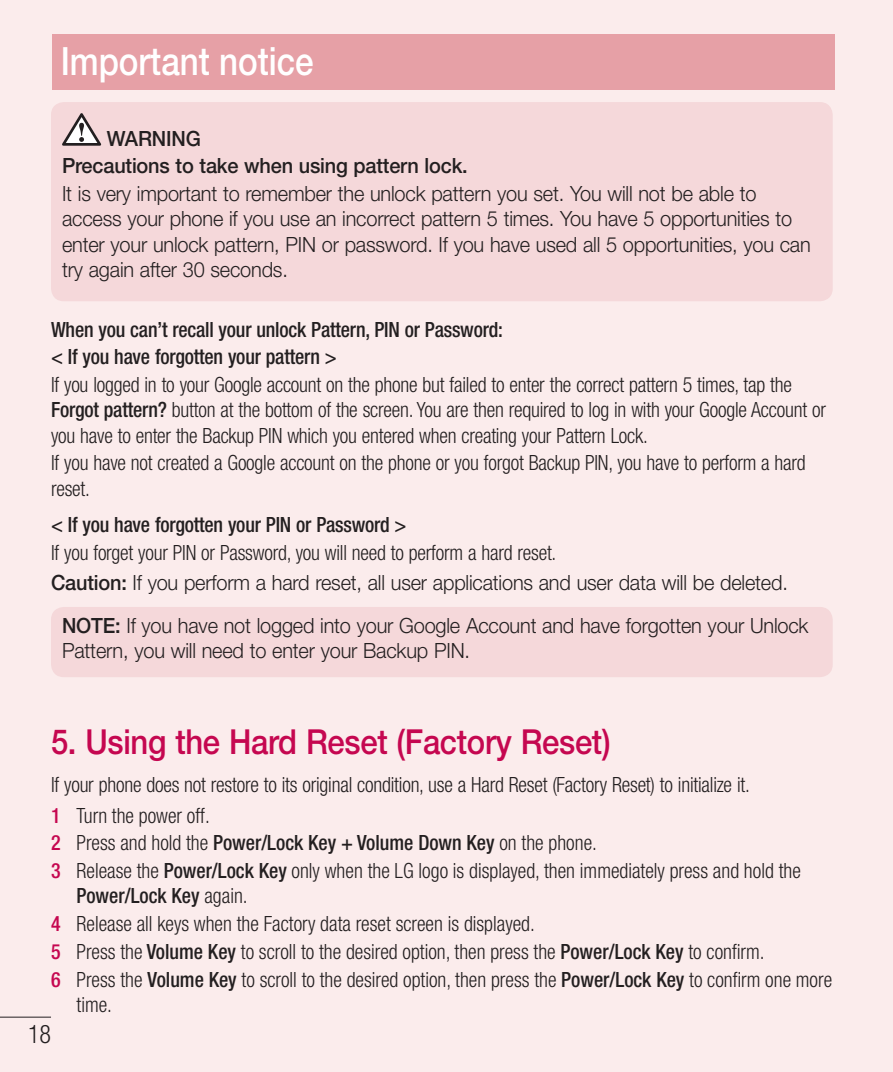
<style>
.page{position:relative;width:893px;height:1072px;background:#fff}
.page>*{position:absolute;margin:0;border:0;box-sizing:border-box;transform-origin:0 0}
.t1{font:500 39px "Helvetica Neue LT Pro";color:#fff;scale:.85 1}
.t2{font:500 34.5px "Helvetica Neue LT Pro";letter-spacing:-.01em;color:#c50750;scale:.9 1}
.t3{font:300 condensed 25.5px "Helvetica Neue LT Pro";color:#231f20;scale:.95 1}
.t4{font:300 condensed 21px/27.9px "Helvetica Neue LT Pro";letter-spacing:-.01em;color:#231f20;scale:.95 1}
.t5{font:300 21px/25.2px "Helvetica Neue LT Pro";letter-spacing:-.01em;color:#231f20;scale:.95 1}
.t6{font:500 condensed 21px/27.9px "Helvetica Neue LT Pro";letter-spacing:-.01em;color:#231f20;scale:.95 1}
.t7{font:500 21px/27.9px "Helvetica Neue LT Pro";letter-spacing:-.01em;color:#231f20;scale:.95 1}
.s1{font-weight:500}
.s2{font-stretch:condensed}
.s3{font-weight:500;color:#c50750}
</style>
<div class="page">
<div style="left:0;top:0;width:893px;height:1071px;background:#fbecec"></div>
<hr style="left:0;top:1016px;width:51px;height:1px;background:#231f20">
<div style="left:51px;top:102px;width:782px;height:199px;background:#f5d8da;border-radius:13px"></div>
<svg style="left:62px;top:113px;width:39px;height:33px"></svg>
<div style="left:51px;top:607px;width:782px;height:70px;background:#f5d8da;border-radius:13px"></div>
<div style="left:52px;top:34px;width:783px;height:55px;background:#e6a0a6"></div>
<h1 class="t1" style="left:61px;top:47px;width:299px">Important notice</h1>
<p class="t7" style="left:62px;top:126px;width:429px;text-indent:45px">WARNING<br>Precautions to take when using pattern lock.</p>
<p class="t5" style="left:62px;top:183px;width:790px">It is very important to remember the unlock pattern you set. You will not be able to access your phone if you use an incorrect pattern 5 times. You have 5 opportunities to enter your unlock pattern, PIN or password. If you have used all 5 opportunities, you can try again after 30 seconds.</p>
<p class="t6" style="left:51px;top:317px;width:477px">When you can’t recall your unlock Pattern, PIN or Password: &lt; If you have forgotten your pattern &gt;</p>
<p class="t4" style="left:51px;top:374px;width:817px;line-height:25.2px">If you logged in to your Google account on the phone but failed to enter the correct pattern 5 times, tap the<br><span class="s1">Forgot pattern?</span> button at the bottom of the screen. You are then required to log in with your Google Account or you have to enter the Backup PIN which you entered when creating your Pattern Lock.</p>
<p class="t4" style="left:51px;top:452px;width:796px;line-height:25.2px">If you have not created a Google account on the phone or you forgot Backup PIN, you have to perform a hard reset.</p>
<p class="t6" style="left:51px;top:512px;width:376px">&lt; If you have forgotten your PIN or Password &gt;</p>
<p class="t5" style="left:51px;top:539px;width:777px;line-height:30.3px"><span class="s2">If you forget your PIN or Password, you will need to perform a hard reset.<br></span><span class="s1">Caution:</span> If you perform a hard reset, all user applications and user data will be deleted.</p>
<p class="t5" style="left:62px;top:615px;width:787px"><span class="s1">NOTE:</span> If you have not logged into your Google Account and have forgotten your Unlock<br>Pattern, you will need to enter your Backup PIN.</p>
<h2 class="t2" style="left:51px;top:729px;width:623px">5. Using the Hard Reset (Factory Reset)</h2>
<p class="t4" style="left:51px;top:771px;width:737px;line-height:30.3px">If your phone does not restore to its original condition, use a Hard Reset (Factory Reset) to initialize it.<br><span class="s3">1</span> Turn the power off.</p>
<p class="t4" style="left:51px;top:831px;width:791px"><span class="s3">2</span> Press and hold the <span class="s1">Power/Lock Key + Volume Down Key</span> on the phone.<br><span class="s3">3</span> Release the <span class="s1">Power/Lock Key</span> only when the LG logo is displayed, then immediately press and hold the</p>
<p class="t4" style="left:51px;top:884px;width:824px;text-indent:26px"><span class="s1">Power/Lock Key</span> again.<br><span class="s3">4</span> Release all keys when the Factory data reset screen is displayed.<br><span class="s3">5</span> Press the <span class="s1">Volume Key</span> to scroll to the desired option, then press the <span class="s1">Power/Lock Key</span> to confirm.<br><span class="s3">6</span> Press the <span class="s1">Volume Key</span> to scroll to the desired option, then press the <span class="s1">Power/Lock Key</span> to confirm one more</p>
<p class="t4" style="left:77px;top:992px;width:39px">time.</p>
<p class="t3" style="left:28px;top:1025px;width:26px">18</p>
</div>
